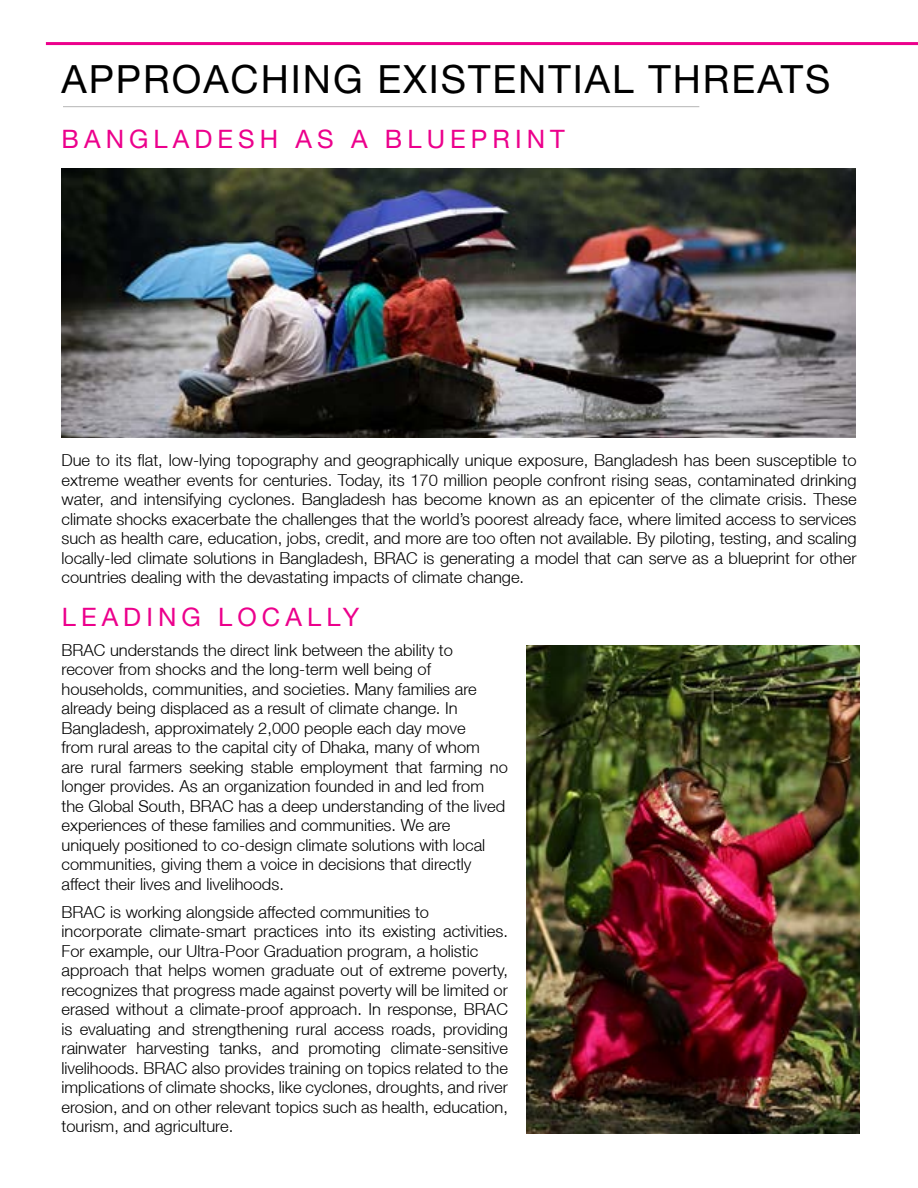
<style>
.page{position:relative;width:918px;height:1188px;background:#fff}
.page>*{position:absolute;margin:0;border:0;box-sizing:border-box;transform-origin:0 0}
.t1{font:39px "Helvetica Neue LT Std";letter-spacing:.05em;color:#000}
.t2{font:25.5px "Helvetica Neue LT Std";letter-spacing:.2em;color:#ec008c}
.t3{font:300 16.5px/19.5px "Helvetica Neue LT";color:#000;text-align:justify}
</style>
<div class="page">
<hr style="left:46px;top:42px;width:872px;height:3px;background:#ec008c">
<img style="left:527px;top:645px;width:333px;height:489px">
<img style="left:62px;top:168px;width:794px;height:270px">
<hr style="left:63px;top:106px;width:636px;height:1px;background:#000">
<p class="t1" style="left:62px;top:56px;width:771px">APPROACHING EXISTENTIAL THREATS</p>
<p class="t2" style="left:62px;top:124px;width:505px">BANGLADESH AS A BLUEPRINT</p>
<p class="t3" style="left:62px;top:450px;width:797px">Due to its flat, low-lying topography and geographically unique exposure, Bangladesh has been susceptible to extreme weather events for centuries. Today, its 170 million people confront rising seas, contaminated drinking water, and intensifying cyclones. Bangladesh has become known as an epicenter of the climate crisis. These climate shocks exacerbate the challenges that the world’s poorest already face, where limited access to services such as health care, education, jobs, credit, and more are too often not available. By piloting, testing, and scaling locally-led climate solutions in Bangladesh, BRAC is generating a model that can serve as a blueprint for other countries dealing with the devastating impacts of climate change.</p>
<p class="t2" style="left:62px;top:602px;width:299px">LEADING LOCALLY</p>
<p class="t3" style="left:62px;top:640px;width:393px">BRAC understands the direct link between the ability to</p>
<p class="t3" style="left:62px;top:659px;width:371px">recover from shocks and the long-term well being of</p>
<p class="t3" style="left:62px;top:679px;width:417px">households, communities, and societies. Many families are</p>
<p class="t3" style="left:62px;top:698px;width:398px">already being displaced as a result of climate change. In</p>
<p class="t3" style="left:62px;top:718px;width:406px">Bangladesh, approximately 2,000 people each day move</p>
<p class="t3" style="left:62px;top:737px;width:420px">from rural areas to the capital city of Dhaka, many of whom</p>
<p class="t3" style="left:62px;top:757px;width:448px">are rural farmers seeking stable employment that farming no longer provides. As an organization founded in and led from</p>
<p class="t3" style="left:62px;top:796px;width:445px">the Global South, BRAC has a deep understanding of the lived</p>
<p class="t3" style="left:62px;top:815px;width:391px">experiences of these families and communities. We are</p>
<p class="t3" style="left:62px;top:835px;width:425px">uniquely positioned to co-design climate solutions with local</p>
<p class="t3" style="left:62px;top:854px;width:412px">communities, giving them a voice in decisions that directly</p>
<p class="t3" style="left:62px;top:874px;width:224px">affect their lives and livelihoods.</p>
<p class="t3" style="left:62px;top:902px;width:369px">BRAC is working alongside affected communities to</p>
<p class="t3" style="left:62px;top:921px;width:448px">incorporate climate-smart practices into its existing activities.<br>For example, our Ultra-Poor Graduation program, a holistic</p>
<p class="t3" style="left:62px;top:960px;width:448px">approach that helps women graduate out of extreme poverty, recognizes that progress made against poverty will be limited or erased without a climate-proof approach. In response, BRAC is evaluating and strengthening rural access roads, providing rainwater harvesting tanks, and promoting climate-sensitive livelihoods. BRAC also provides training on topics related to the implications of climate shocks, like cyclones, droughts, and river erosion, and on other relevant topics such as health, education, tourism, and agriculture.</p>
</div>
